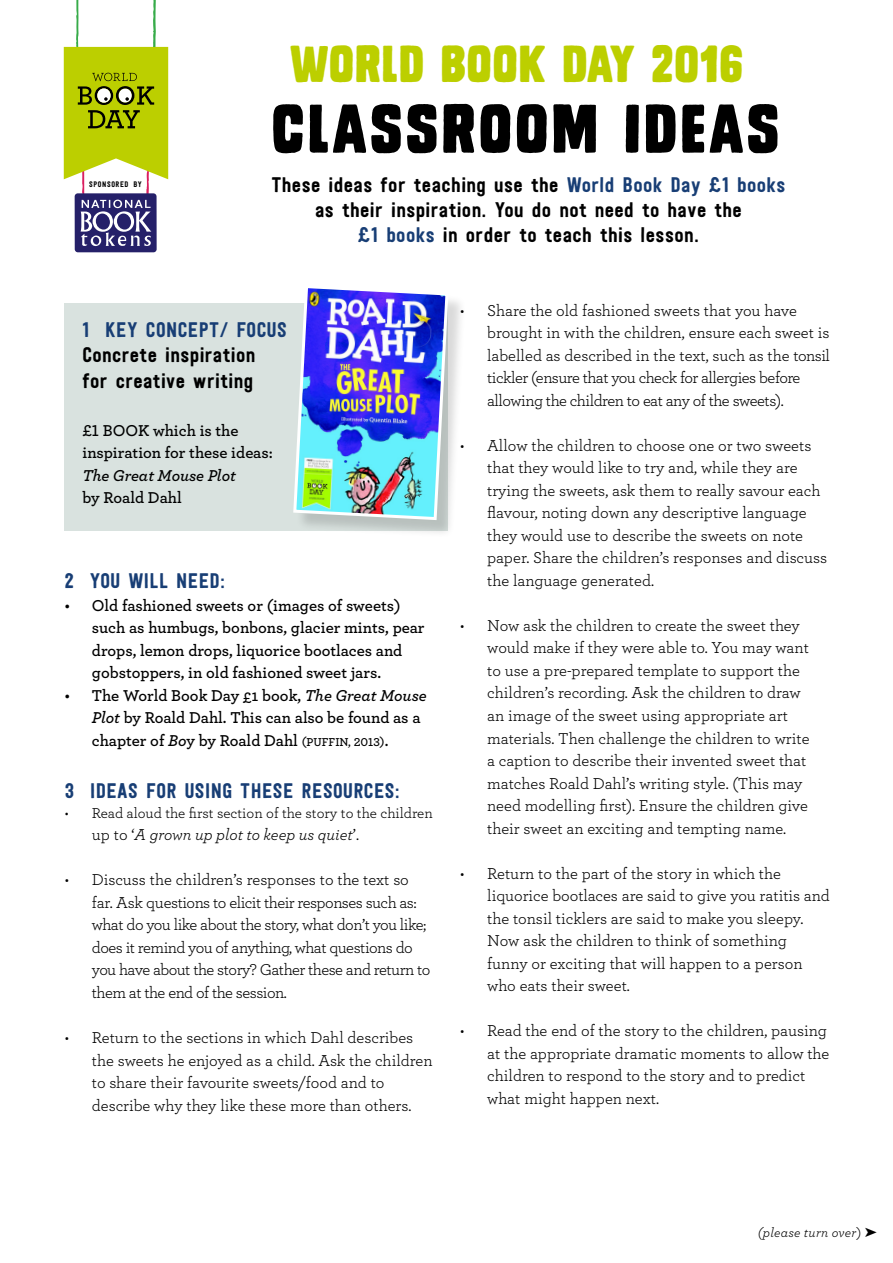
<style>
.page{position:relative;width:893px;height:1263px;background:#fff}
.page>*{position:absolute;margin:0;border:0;box-sizing:border-box;transform-origin:0 0}
.t1{font:65.55px "Monstro Solid";letter-spacing:.05em;color:#000}
.t2{font:49.5px "Monstro Solid";letter-spacing:.02em;color:#bccf00}
.t3{font:21px/25.2px "Festivo LC Basic";letter-spacing:.02em;color:#000;text-align:center}
.t4{font:21px "Festivo LC Basic";letter-spacing:.02em;color:#183e75}
.t5{font:16.5px/22.5px "Archer";color:#000}
.t6{font:600 16.5px/22.5px "Archer";color:#000}
.t7{font:16.5px/22.5px "Archer";letter-spacing:-.03em;color:#000}
.t8{font:italic 16.5px "Archer";color:#000}
.t9{font:italic 600 16.5px "Archer";color:#000}
.t10{font:15px "Archer";color:#000}
.t11{font:italic 13.5px "Archer";letter-spacing:.02em;color:#000}
.t12{font:7.95px "Festivo LC Basic";letter-spacing:.07em;color:#000}
.s1{color:#183e75}
.s2{font-style:italic}
.s3{font-size:12px}
.s4{font-style:normal}
</style>
<div class="page">
<div style="left:64px;top:303px;width:383px;height:227px;background:#d9e2df"></div>
<div style="left:75px;top:193px;width:82px;height:59px;background:#252069;border-radius:3px"></div>
<svg style="left:64px;top:0;width:104px;height:246px"></svg>
<div style="left:296px;top:288px;width:171px;height:251px;background:#000;opacity:.15"></div>
<img style="left:293px;top:288px;width:157px;height:234px">
<h2 class="t2" style="left:290px;top:37px;width:455px">WORLD BOOK DAY 2016</h2>
<p class="t12" style="left:89px;top:180px;width:54px">SPONSORED BY</p>
<h1 class="t1" style="left:272px;top:93px;width:509px">CLASSROOM IDEAS</h1>
<p class="t3" style="left:271px;top:171px;width:516px">These ideas for teaching use the <span class="s1">World Book Day £1 books </span>as their inspiration. You do not need to have the<br><span class="s1">£1 books</span> in order to teach this lesson.</p>
<p class="t4" style="left:82px;top:317px;width:206px">1 KEY CONCEPT/ FOCUS</p>
<p class="t3" style="left:82px;top:342px;width:174px;text-align:left">Concrete inspiration for creative writing</p>
<p class="t6" style="left:82px;top:418px;width:192px">£1 BOOK which is the inspiration for these ideas:</p>
<p class="t9" style="left:82px;top:463px;width:155px">The Great Mouse Plot</p>
<p class="t6" style="left:82px;top:486px;width:101px">by Roald Dahl</p>
<p class="t4" style="left:65px;top:568px;width:162px">2 YOU WILL NEED:</p>
<p class="t6" style="left:92px;top:593px;width:334px;text-indent:-27px">• Old fashioned sweets or (images of sweets) such as humbugs, bonbons, glacier mints, pear drops, lemon drops, liquorice bootlaces and gobstoppers, in old fashioned sweet jars.</p>
<p class="t6" style="left:92px;top:683px;width:336px;text-indent:-27px">• The World Book Day £1 book, <span class="s2">The Great Mouse<br>Plot</span> by Roald Dahl. This can also be found as a chapter of <span class="s2">Bo</span>y by Roald Dahl <span class="s3">(PUFFIN, 2013)</span>.</p>
<p class="t4" style="left:65px;top:778px;width:337px">3 IDEAS FOR USING THESE RESOURCES:</p>
<p class="t10" style="left:65px;top:803px;width:369px">• Read aloud the first section of the story to the children</p>
<p class="t8" style="left:92px;top:823px;width:269px"><span class="s4">up to ‘</span>A grown up plot to keep us quiet<span class="s4">’.</span></p>
<p class="t7" style="left:92px;top:868px;width:340px;text-indent:-27px">• Discuss the children’s responses to the text so far. Ask questions to elicit their responses such as: what do you like about the story, what don’t you like; does it remind you of anything, what questions do you have about the story? Gather these and return to them at the end of the session.</p>
<p class="t5" style="left:92px;top:1025px;width:342px;text-indent:-27px">• Return to the sections in which Dahl describes the sweets he enjoyed as a child. Ask the children to share their favourite sweets/food and to describe why they like these more than others.</p>
<p class="t5" style="left:487px;top:298px;width:344px;text-indent:-27px">• Share the old fashioned sweets that you have brought in with the children, ensure each sweet is labelled as described in the text, such as the tonsil tickler (ensure that you check for allergies before allowing the children to eat any of the sweets).</p>
<p class="t5" style="left:487px;top:433px;width:342px;text-indent:-27px">• Allow the children to choose one or two sweets that they would like to try and, while they are trying the sweets, ask them to really savour each flavour, noting down any descriptive language they would use to describe the sweets on note paper. Share the children’s responses and discuss the language generated.</p>
<p class="t5" style="left:487px;top:613px;width:324px;text-indent:-27px">• Now ask the children to create the sweet they would make if they were able to. You may want to use a pre-prepared template to support the children’s recording. Ask the children to draw an image of the sweet using appropriate art materials. Then challenge the children to write a caption to describe their invented sweet that matches Roald Dahl’s writing style. (This may need modelling first). Ensure the children give their sweet an exciting and tempting name.</p>
<p class="t5" style="left:487px;top:861px;width:344px;text-indent:-27px">• Return to the part of the story in which the liquorice bootlaces are said to give you ratitis and the tonsil ticklers are said to make you sleepy.<br>Now ask the children to think of something funny or exciting that will happen to a person who eats their sweet.</p>
<p class="t5" style="left:487px;top:1018px;width:344px;text-indent:-27px">• Read the end of the story to the children, pausing at the appropriate dramatic moments to allow the children to respond to the story and to predict what might happen next.</p>
<p class="t11" style="left:758px;top:1223px;width:121px">(please turn over<span class="s4">)</span> ➤</p>
</div>
